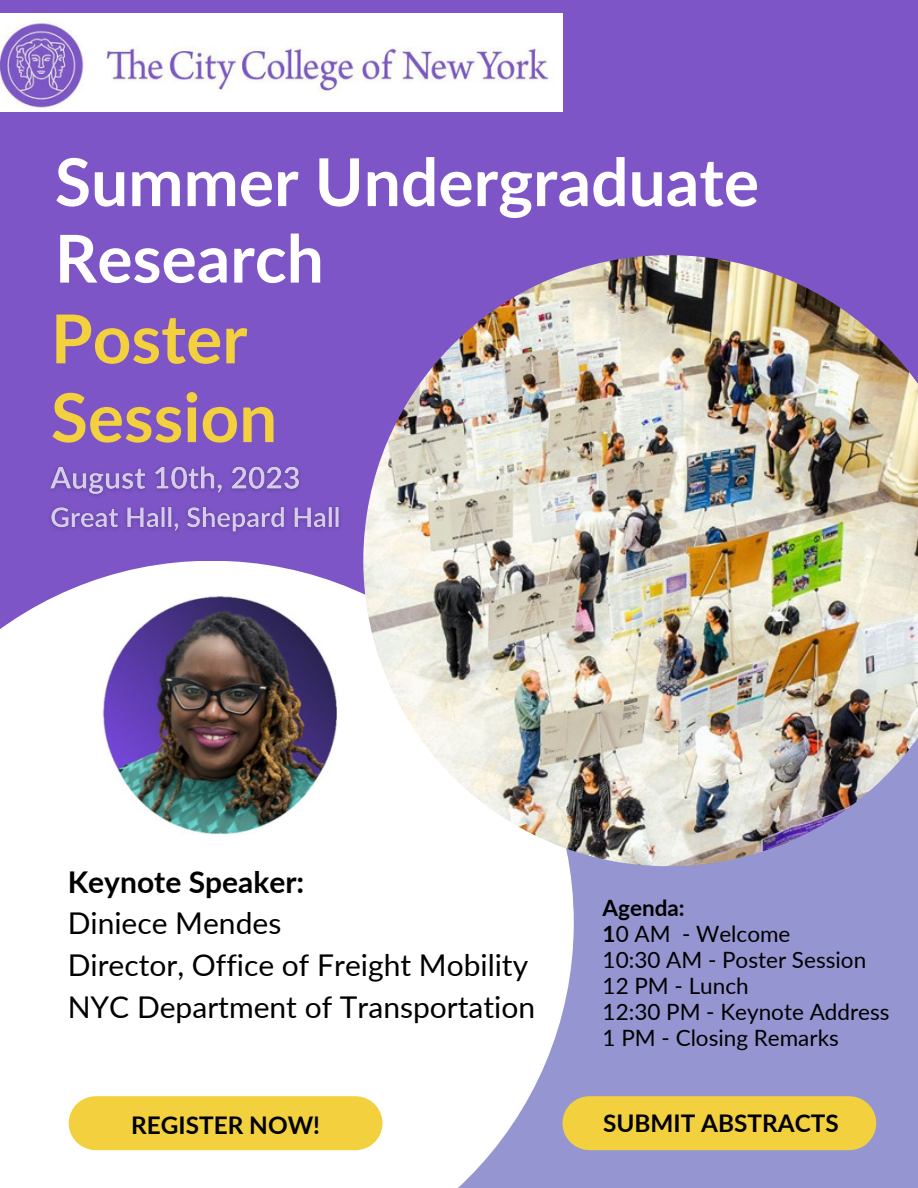
<style>
.page{position:relative;width:918px;height:1188px;background:#7d55c7}
.page>*{position:absolute;margin:0;border:0;box-sizing:border-box;transform-origin:0 0}
.t1{font:700 67.5px/78.8px "Lato";color:#f3d03e}
.t2{font:700 66px/76.5px "Lato";color:#fff}
.t3{font:30px "Lato";color:#000}
.t4{font:700 30px "Lato";color:#000}
.t5{font:700 24.3px "Lato";color:#000}
.t6{font:22.5px "Lato";color:#000}
.t7{font:700 22.5px "Lato";color:#000}
.s1{font-weight:700}
</style>
<div class="page">
<div style="left:319px;top:594px;width:599px;height:594px;background:#9595d2"></div>
<svg style="left:0;top:561px;width:574px;height:627px;background:#f6f4f9"></svg>
<img style="left:363px;top:255px;width:555px;height:611px">
<img style="left:0;top:14px;width:562px;height:97px">
<img style="left:83px;top:594px;width:258px;height:255px">
<div style="left:96px;top:1096px;width:260px;height:54px;background:#f3d03e"></div>
<img style="left:50px;top:466px;width:290px;height:67px">
<div style="left:589px;top:1096px;width:260px;height:54px;background:#f3d03e"></div>
<p class="t2" style="left:55px;top:142px;width:706px">Summer Undergraduate<br>Research</p>
<p class="t1" style="left:51px;top:298px;width:228px">Poster<br>Session</p>
<p class="t4" style="left:68px;top:863px;width:238px">Keynote Speaker:</p>
<p class="t3" style="left:68px;top:905px;width:215px">Diniece Mendes</p>
<p class="t3" style="left:68px;top:946px;width:462px">Director, Office of Freight Mobility</p>
<p class="t3" style="left:68px;top:988px;width:469px">NYC Department of Transportation</p>
<p class="t5" style="left:131px;top:1110px;width:190px">REGISTER NOW!</p>
<p class="t7" style="left:603px;top:894px;width:84px">Agenda:</p>
<p class="t6" style="left:603px;top:920px;width:189px"><span class="s1">1</span>0 AM - Welcome</p>
<p class="t6" style="left:603px;top:946px;width:265px">10:30 AM - Poster Session</p>
<p class="t6" style="left:603px;top:972px;width:147px">12 PM - Lunch</p>
<p class="t6" style="left:603px;top:998px;width:289px">12:30 PM - Keynote Address</p>
<p class="t6" style="left:603px;top:1024px;width:238px">1 PM - Closing Remarks</p>
<p class="t5" style="left:603px;top:1108px;width:237px">SUBMIT ABSTRACTS</p>
</div>
